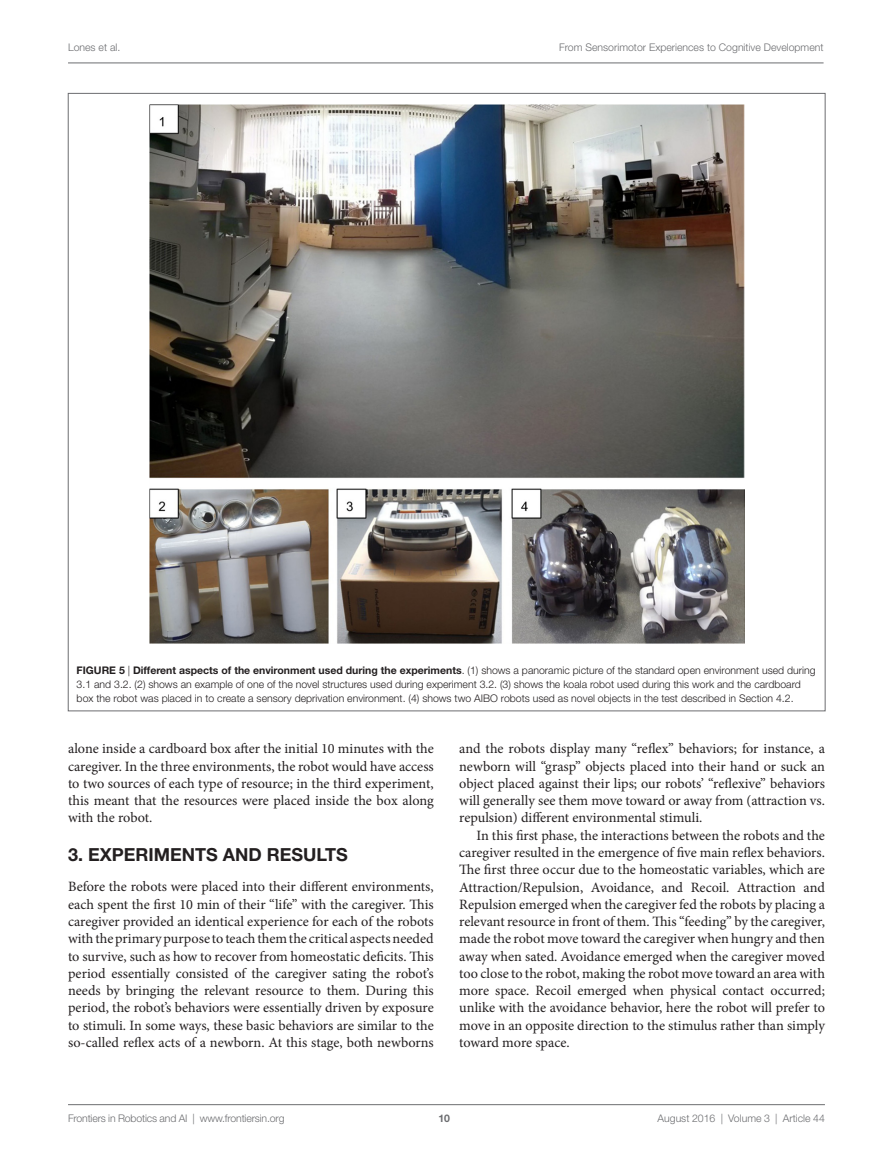
<style>
.page{position:relative;width:893px;height:1170px;background:#fff}
.page>*{position:absolute;margin:0;border:0;box-sizing:border-box;transform-origin:0 0}
.t1{font:700 18px "Helvetica Neue LT Std";color:#231f20}
.t2{font:14.25px/17.2px "Minion Pro";color:#231f20;text-align:justify}
.t3{font:300 10.5px/14.2px "Helvetica Neue LT Std";color:#231f20}
.t4{font:300 10.5px "Helvetica Neue LT Std";color:#6c6d70}
.t5{font:700 10.5px "Helvetica Neue LT Std";color:#6c6d70}
.s1{font-weight:700}
</style>
<div class="page">
<img style="left:149px;top:105px;width:595px;height:539px">
<hr style="left:68px;top:63px;width:756px;height:1px;background:#6c6d70">
<hr style="left:68px;top:1104px;width:757px;height:1px;background:#6c6d70">
<p class="t4" style="left:68px;top:41px;width:54px">Lones et al.</p>
<p class="t4" style="left:559px;top:41px;width:266px">From Sensorimotor Experiences to Cognitive Development</p>
<p class="t3" style="left:77px;top:662px;width:740px"><span class="s1">FIG URE 5</span> | <span class="s1">Different aspects of the environment used during the experiments</span>. (1) shows a panoramic picture of the standard open environment used during<br>3.1 and 3.2. (2) shows an example of one of the novel structures used during experiment 3.2. (3) shows the koala robot used during this work and the cardboard box the robot was placed in to create a sensory deprivation environment. (4) shows two AIBO robots used as novel objects in the test described in Section 4.2.</p>
<p class="t2" style="left:68px;top:740px;width:367px">alone inside a cardboard box after the initial 10 minutes with the caregiver. In the three environments, the robot would have access to two sources of each type of resource; in the third experiment, this meant that the resources were placed inside the box along with the robot.</p>
<p class="t1" style="left:68px;top:843px;width:212px">3. EXPERI MENTS AN D RES</p>
<p class="t1" style="left:303px;top:843px;width:45px">ULTS</p>
<p class="t2" style="left:68px;top:878px;width:367px">Before the robots were placed into their different environments, each spent the first 10 min of their “life” with the caregiver. This caregiver provided an identical experience for each of the robots with the primary purpose to teach them the critical aspects needed to survive, such as how to recover from homeostatic deficits. This period essentially consisted of the caregiver sating the robot’s needs by bringing the relevant resource to them. During this period, the robot’s behaviors were essentially driven by exposure to stimuli. In some ways, these basic behaviors are similar to the so-called reflex acts of a newborn. At this stage, both newborns</p>
<p class="t2" style="left:459px;top:740px;width:367px">and the robots display many “reflex” behaviors; for instance, a newborn will “grasp” objects placed into their hand or suck an object placed against their lips; our robots’ “reflexive” behaviors will generally see them move toward or away from (attraction vs. repulsion) different environmental stimuli.</p>
<p class="t2" style="left:459px;top:826px;width:367px;text-indent:17px">In this first phase, the interactions between the robots and the caregiver resulted in the emergence of five main reflex behaviors.<br>The first three occur due to the homeostatic variables, which are Attraction/Repulsion, Avoidance, and Recoil. Attraction and Repulsion emerged when the caregiver fed the robots by placing a relevant resource in front of them. This “feeding” by the caregiver, made the robot move toward the caregiver when hungry and then away when sated. Avoidance emerged when the caregiver moved too close to the robot, making the robot move toward an area with more space. Recoil emerged when physical contact occurred; unlike with the avoidance behavior, here the robot will prefer to move in an opposite direction to the stimulus rather than simply toward more space.</p>
<p class="t4" style="left:68px;top:1111px;width:218px">Frontiers in Robotics and AI | www.frontiersin.org</p>
<p class="t4" style="left:658px;top:1111px;width:169px">August 2016 | Volume 3 | Article 44</p>
<p class="t5" style="left:439px;top:1111px;width:13px">10</p>
</div>
